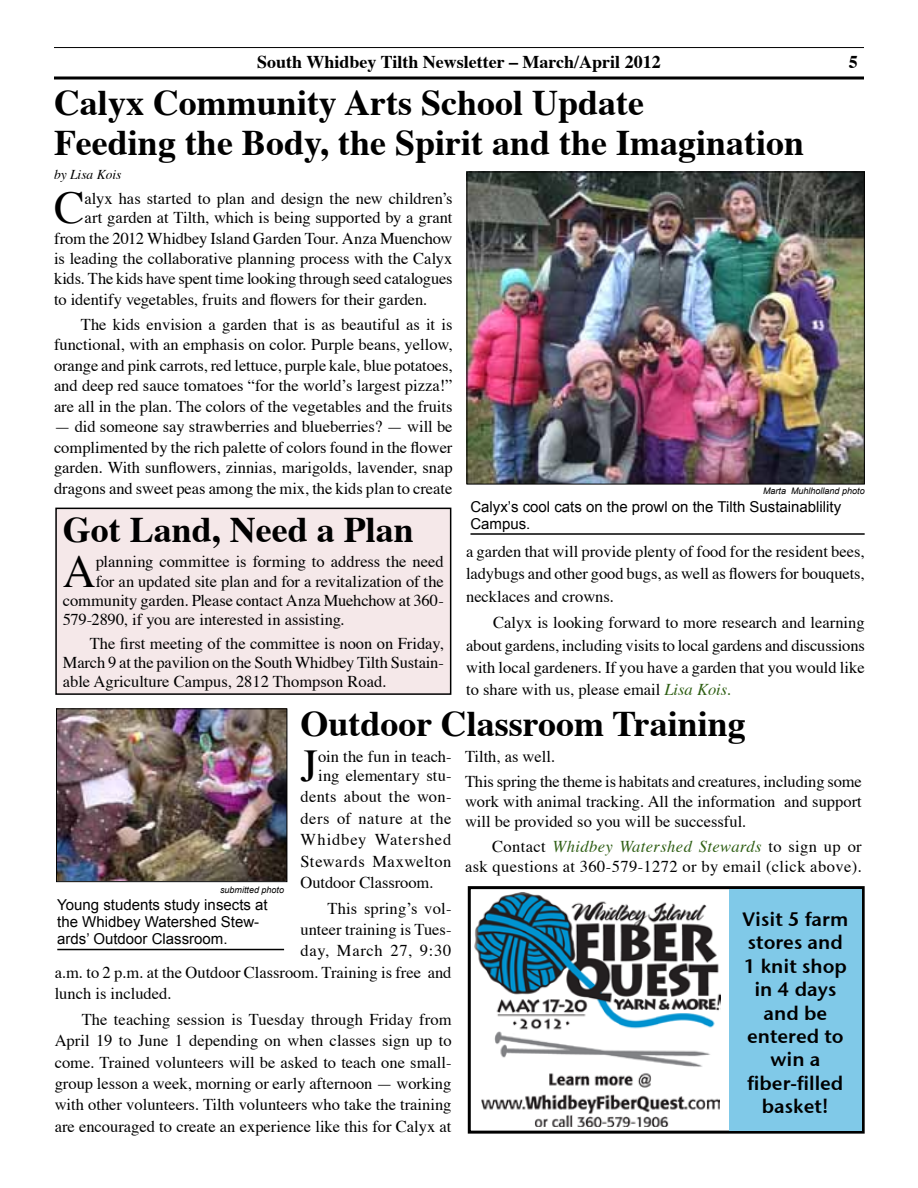
<style>
.page{position:relative;width:918px;height:1188px;background:#fff}
.page>*{position:absolute;margin:0;border:0;box-sizing:border-box;transform-origin:0 0}
.t1{font:45.45px "Times";color:#000}
.t2{font:700 36px/40.2px "Times";color:#000}
.t3{font:19.5px/23.4px "Stone Sans Sem ITCTT Semi";color:#000;text-align:center}
.t4{font:700 18px "Times";color:#000}
.t5{font:16.5px/21.3px "Times";color:#000;text-align:justify}
.t6{font:16.5px/20.2px "Times";letter-spacing:.025em;color:#000;text-align:right}
.t7{font:16.5px "Times";letter-spacing:.04em;color:#000}
.t8{font:15px/17.2px "Arial";color:#000}
.t9{font:italic 13.5px "Times";color:#000}
.t10{font:italic 9px "Arial";color:#000}
.s1{font-style:italic;color:#2f5f14}
.s2{font-style:italic}
</style>
<div class="page">
<div style="left:56px;top:508px;width:395px;height:186px;background:#f5e8e9"></div>
<div style="left:55px;top:508px;width:396px;height:187px;border:2px solid #000"></div>
<img style="left:58px;top:710px;width:227px;height:170px">
<div style="left:56px;top:708px;width:231px;height:174px;border:1px solid #000"></div>
<hr style="left:57px;top:949px;width:227px;height:1px;background:#000">
<img style="left:469px;top:174px;width:394px;height:308px">
<div style="left:467px;top:172px;width:398px;height:312px;border:1px solid #000"></div>
<hr style="left:470px;top:533px;width:395px;height:2px;background:#000">
<img style="left:474px;top:893px;width:246px;height:139px">
<div style="left:468px;top:886px;width:397px;height:248px;border:3px solid #000"></div>
<img style="left:481px;top:1032px;width:239px;height:94px">
<div style="left:729px;top:890px;width:133px;height:241px;background:#80c9e8"></div>
<hr style="left:54px;top:47px;width:810px;height:1px;background:#000">
<svg style="left:54px;top:76px;width:810px;height:4px;background:#3f3f3f"></svg>
<p class="t4" style="left:257px;top:49px;width:405px">South Whidbey Tilth Newsletter – March/April 2012</p>
<p class="t4" style="left:849px;top:49px;width:10px">5</p>
<h2 class="t2" style="left:54px;top:84px;width:752px">Calyx Community Arts School Update<br>Feeding the Body, the Spirit and the Imagination</h2>
<p class="t9" style="left:54px;top:166px;width:69px">by Lisa Kois</p>
<h1 class="t1" style="left:54px;top:179px;width:32px">C</h1>
<p class="t5" style="left:84px;top:189px;width:370px">alyx has started to plan and design the new children’s</p>
<p class="t5" style="left:84px;top:208px;width:370px">art garden at Tilth, which is being supported by a grant</p>
<p class="t5" style="left:54px;top:228px;width:400px">from the 2012 Whidbey Island Garden Tour. Anza Muenchow</p>
<p class="t5" style="left:54px;top:249px;width:400px">is leading the collaborative planning process with the Calyx</p>
<p class="t5" style="left:54px;top:269px;width:400px">kids. The kids have spent time looking through seed catalogues</p>
<p class="t5" style="left:54px;top:290px;width:375px">to identify vegetables, fruits and flowers for their garden.</p>
<p class="t5" style="left:54px;top:315px;width:400px;line-height:20.4px;text-indent:27px">The kids envision a garden that is as beautiful as it is functional, with an emphasis on color. Purple beans, yellow, orange and pink carrots, red lettuce, purple kale, blue potatoes, and deep red sauce tomatoes “for the world’s largest pizza!” are all in the plan. The colors of the vegetables and the fruits</p>
<p class="t5" style="left:54px;top:417px;width:400px;line-height:20.4px">— did someone say strawberries and blueberries? — will be complimented by the rich palette of colors found in the flower garden. With sunflowers, zinnias, marigolds, lavender, snap dragons and sweet peas among the mix, the kids plan to create</p>
<p class="t10" style="left:763px;top:485px;width:103px">Marta Muhlholland photo</p>
<p class="t8" style="left:470px;top:498px;width:372px">Calyx’s cool cats on the prowl on the Tilth Sustainablility<br>Campus.</p>
<h2 class="t2" style="left:63px;top:511px;width:353px">Got Land, Need a Plan</h2>
<h1 class="t1" style="left:63px;top:543px;width:34px">A</h1>
<p class="t5" style="left:96px;top:552px;width:350px">planning committee is forming to address the need</p>
<p class="t5" style="left:466px;top:541px;width:400px;line-height:22.4px">a garden that will provide plenty of food for the resident bees, ladybugs and other good bugs, as well as flowers for bouquets, necklaces and crowns.</p>
<p class="t5" style="left:466px;top:613px;width:400px;line-height:22.4px;text-indent:27px">Calyx is looking forward to more research and learning about gardens, including visits to local gardens and discussions with local gardeners. If you have a garden that you would like to share with us, please email <span class="s1">Lisa Kois.</span></p>
<p class="t5" style="left:96px;top:571px;width:350px">for an updated site plan and for a revitalization of the</p>
<p class="t5" style="left:63px;top:590px;width:383px">community garden. Please contact Anza Muehchow at 360-</p>
<p class="t5" style="left:63px;top:610px;width:283px">579-2890, if you are interested in assisting.</p>
<p class="t5" style="left:63px;top:634px;width:383px;line-height:19.2px;text-indent:27px">The first meeting of the committee is noon on Friday, March 9 at the pavilion on the South Whidbey Tilth Sustain&shy;able Agriculture Campus, 2812 Thompson Road.</p>
<h2 class="t2" style="left:300px;top:705px;width:447px">Outdoor Classroom Training</h2>
<h1 class="t1" style="left:300px;top:737px;width:19px">J</h1>
<p class="t5" style="left:318px;top:748px;width:135px;line-height:19.2px">oin the fun in teach&shy;ing elementary stu-</p>
<p class="t5" style="left:300px;top:787px;width:153px">dents about the won&shy;ders of nature at the Whidbey Watershed Stewards Maxwelton Outdoor Classroom.</p>
<p class="t5" style="left:327px;top:899px;width:126px">This spring’s vol-</p>
<p class="t5" style="left:300px;top:920px;width:153px">unteer training is Tues-</p>
<p class="t7" style="left:300px;top:940px;width:152px">day, March 27, 9:30</p>
<p class="t5" style="left:55px;top:963px;width:398px">a.m. to 2 p.m. at the Outdoor Classroom. Training is free and</p>
<p class="t5" style="left:55px;top:984px;width:118px">lunch is included.</p>
<p class="t5" style="left:55px;top:1010px;width:399px;text-indent:27px">The teaching session is Tuesday through Friday from April 19 to June 1 depending on when classes sign up to come. Trained volunteers will be asked to teach one small&shy;group lesson a week, morning or early afternoon — working with other volunteers. Tilth volunteers who take the training are encouraged to create an experience like this for Calyx at</p>
<p class="t5" style="left:465px;top:745px;width:398px;line-height:24.8px">Tilth, as well.<br>This spring the theme is habitats and creatures, including some</p>
<p class="t5" style="left:465px;top:792px;width:398px;line-height:20.2px">work with animal tracking. All the information and support will be provided so you will be successful.</p>
<p class="t6" style="left:465px;top:837px;width:398px">Contact <span class="s1">Whidbey Watershed Stewards</span> to sign up or<br>ask questions at 360-579-1272 or by email (click above)<span class="s2">.</span></p>
<p class="t10" style="left:220px;top:884px;width:66px">submitted photo</p>
<p class="t8" style="left:57px;top:896px;width:212px">Young students study insects at the Whidbey Watershed Stew&shy;ards’ Outdoor Classroom.</p>
<p class="t3" style="left:742px;top:906px;width:107px">Visit 5 farm stores and<br>1 knit shop in 4 days and be entered to win a fiber-filled basket!</p>
</div>
